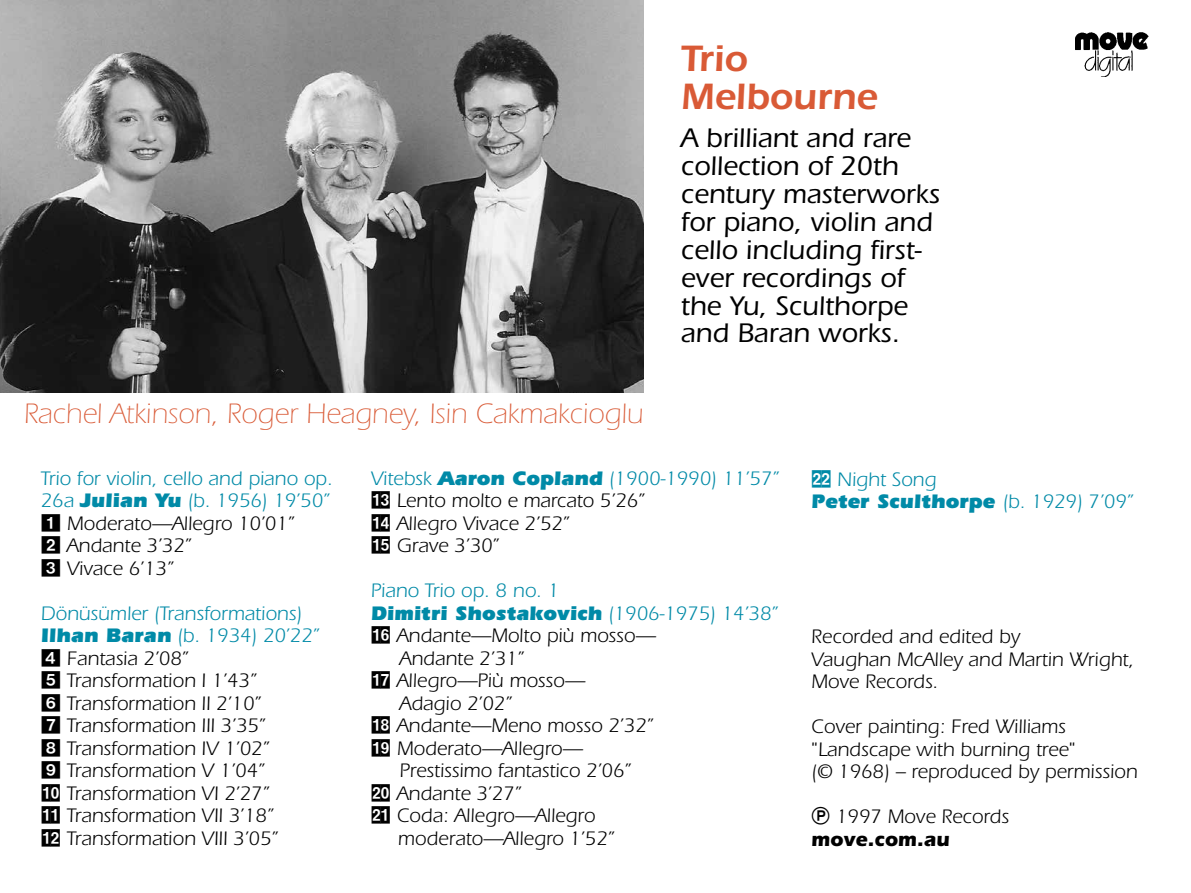
<style>
.page{position:relative;width:1191px;height:893px;background:#fff}
.page>*{position:absolute;margin:0;border:0;box-sizing:border-box;transform-origin:0 0}
.t1{font:600 37.95px/38px "Itc Eras";color:#d95a36}
.t2{font:300 29.1px "Itc Eras";color:#d95a36}
.t3{font:500 27.9px/27.9px "Itc Eras";color:#000}
.t4{font:20.25px/22.5px "Itc Eras";color:#000}
.t5{font:20.25px/22.5px "Itc Eras";color:#008aa7}
.t6{font:900 20.25px "Itc Eras";color:#008aa7}
.s1{font-weight:900}
.s2{font-family:"Format Pi One S Si";color:#000}
.s3{color:#000}
.s4{color:#008aa7}
.s5{font-weight:900;color:#008aa7}
.s6{font-family:"Format Pi One S Si"}
.s7{font-weight:400}
.s8{font-family:"Format Pi Two S Si"}
.s9{font-weight:700}
</style>
<div class="page">
<img style="left:0;top:0;width:643px;height:392px">
<img style="left:1075px;top:32px;width:73px;height:45px">
<h2 class="t2" style="left:24px;top:398px;width:621px">Rachel Atkinson, Roger Heagney, Isin Cakmakcioglu</h2>
<h1 class="t1" style="left:681px;top:40px;width:198px">Trio<br>Melbourne</h1>
<h3 class="t3" style="left:681px;top:124px;width:260px">A brilliant and rare collection of 20th century masterworks for piano, violin and cello including first&shy;ever recordings of the Yu, Sculthorpe and Baran works.</h3>
<p class="t5" style="left:41px;top:467px;width:293px">Trio for violin, cello and piano op.<br>26a <span class="s1">Julian Yu</span> (b. 1956) 19’50”<br><span class="s2">1</span> <span class="s3">Moderato—Allegro 10’01”<br></span><span class="s2">2</span> <span class="s3">Andante 3’32”<br></span><span class="s2">3</span> <span class="s3">Vivace 6’13”</span></p>
<p class="t4" style="left:41px;top:602px;width:280px"><span class="s4">Dönüsümler (Transformations)<br></span><span class="s5">Ilhan Baran</span> <span class="s4">(b. 1934) 20’22”<br></span><span class="s6">4</span> Fantasia 2’08”<br><span class="s6">5</span> Transformation I 1’43”<br><span class="s6">6</span> Transformation II 2’10”<br><span class="s6">7</span> Transformation III 3’35”<br><span class="s6">8</span> Transformation IV 1’02”<br><span class="s6">9</span> Transformation V 1’04”<br><span class="s6">Q0</span> Transformation VI 2’27”<br><span class="s6">QA</span> Transformation VII 3’18”<br><span class="s6">QS</span> Transformation VIII 3’05”</p>
<p class="t4" style="left:371px;top:467px;width:410px"><span class="s4">Vitebsk</span> <span class="s5">Aaron Copland</span> <span class="s4">(1900-1990) 11’57”<br></span><span class="s6">QD</span> Lento molto e marcato 5’26”<br><span class="s6">QF</span> Allegro Vivace 2’52”<br><span class="s6">QG</span> Grave 3’30”</p>
<p class="t5" style="left:371px;top:580px;width:190px">Piano Trio op. 8 no. 1</p>
<p class="t6" style="left:371px;top:601px;width:409px">Dimitri Shostakovich <span class="s7">(1906-1975) 14’38”</span></p>
<p class="t4" style="left:371px;top:625px;width:286px"><span class="s6">QH</span> Andante—Molto più mosso—</p>
<p class="t4" style="left:399px;top:647px;width:126px">Andante 2’31”</p>
<p class="t4" style="left:371px;top:670px;width:216px"><span class="s6">QJ</span> Allegro—Più mosso—</p>
<p class="t4" style="left:399px;top:692px;width:114px">Adagio 2’02”</p>
<p class="t4" style="left:371px;top:715px;width:284px"><span class="s6">QK</span> Andante—Meno mosso 2’32”</p>
<p class="t4" style="left:371px;top:737px;width:213px"><span class="s6">QL</span> Moderato—Allegro—</p>
<p class="t4" style="left:399px;top:759px;width:233px">Prestissimo fantastico 2’06”</p>
<p class="t4" style="left:371px;top:782px;width:152px"><span class="s6">W0</span> Andante 3’27”</p>
<p class="t4" style="left:371px;top:804px;width:226px"><span class="s6">WA</span> Coda: Allegro—Allegro</p>
<p class="t4" style="left:398px;top:827px;width:218px">moderato—Allegro 1’52”</p>
<p class="t5" style="left:811px;top:468px;width:324px"><span class="s6">WS</span> Night Song<br><span class="s1">Peter Sculthorpe</span> (b. 1929) 7’09”</p>
<p class="t4" style="left:811px;top:625px;width:324px">Recorded and edited by<br>Vaughan McAlley and Martin Wright,<br>Move Records.</p>
<p class="t4" style="left:811px;top:715px;width:328px">Cover painting: Fred Williams "Landscape with burning tree"<br>(© 1968) – reproduced by permission</p>
<p class="t4" style="left:811px;top:805px;width:199px"><span class="s8">P</span> 1997 Move Records <span class="s9">move.com.au</span></p>
</div>
